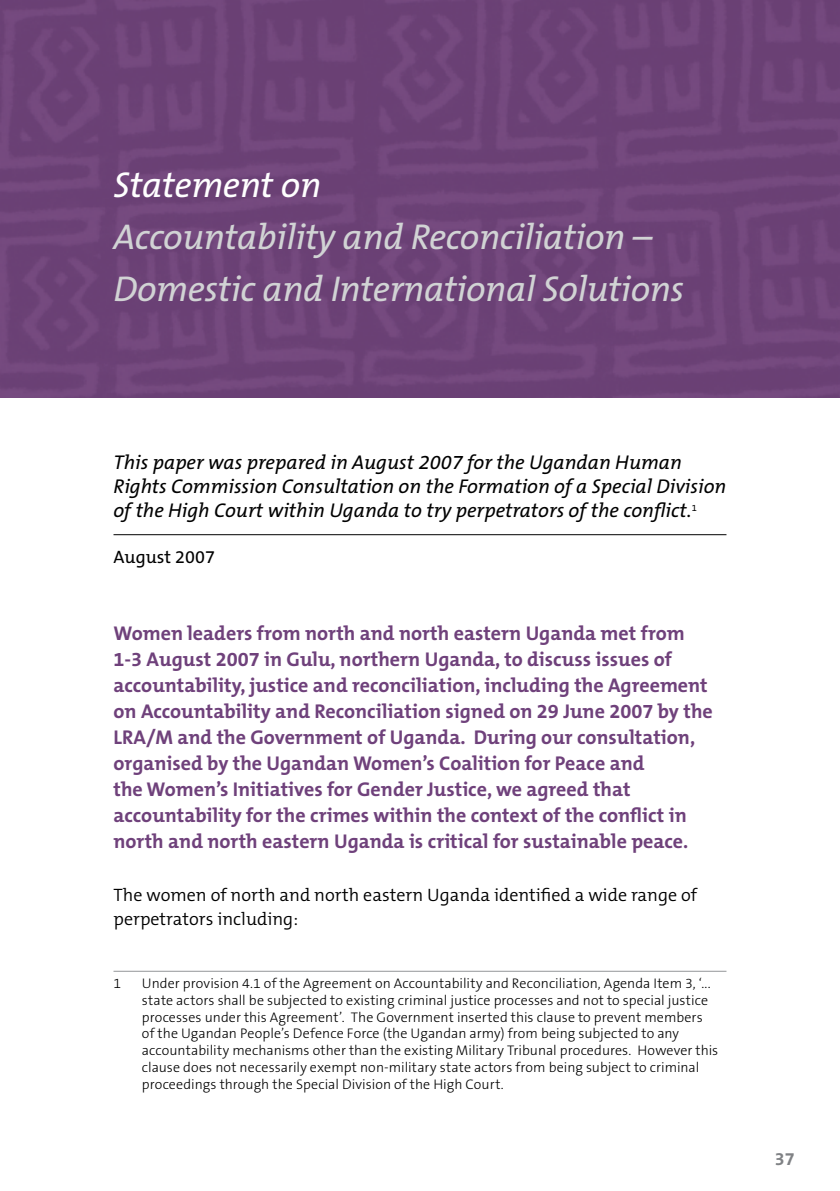
<style>
.page{position:relative;width:840px;height:1191px;background:#fff}
.page>*{position:absolute;margin:0;border:0;box-sizing:border-box;transform-origin:0 0}
.t1{font:italic 36px/52px "The Mix B5 Plain";letter-spacing:-.01em;color:#d1d3d4}
.t2{font:italic 36px "The Mix B5 Plain";letter-spacing:-.01em;color:#fff}
.t3{font:700 20px/26px "The Mix B7";color:#6f417b}
.t4{font:italic 20px/24px "The Mix B5 Plain";color:#000}
.t5{font:300 18px/24px "The Mix B4";color:#000}
.t6{font:18px "The Mix B5 Plain";color:#000}
.t7{font:700 18px "The Mix B7";color:#808285}
.t8{font:300 14px/16.8px "The Sans B3";letter-spacing:.005em;color:#000}
</style>
<div class="page">
<img style="left:0;top:0;width:839px;height:397px">
<hr style="left:113px;top:534px;width:613px;height:1px;background:#000">
<hr style="left:113px;top:971px;width:613px;height:1px;background:#939598">
<h1 class="t2" style="left:113px;top:166px;width:209px">Statement on</h1>
<h1 class="t1" style="left:113px;top:212px;width:572px">Accountability and Reconciliation –<br>Domestic and International Solutions</h1>
<h2 class="t4" style="left:113px;top:450px;width:614px">This paper was prepared in August 2007 for the Ugandan Human<br>Rights Commission Consultation on the Formation of a Special Division of the High Court within Uganda to try perpetrators of the conflict.<sup>1</sup></h2>
<p class="t6" style="left:113px;top:548px;width:103px">August 2007</p>
<p class="t3" style="left:113px;top:621px;width:600px">Women leaders from north and north eastern Uganda met from 1-3 August 2007 in Gulu, northern Uganda, to discuss issues of accountability, justice and reconciliation, including the Agreement on Accountability and Reconciliation signed on 29 June 2007 by the LRA/M and the Government of Uganda. During our consultation, organised by the Ugandan Women’s Coalition for Peace and<br>the Women’s Initiatives for Gender Justice, we agreed that accountability for the crimes within the context of the conflict in north and north eastern Uganda is critical for sustainable peace.</p>
<p class="t5" style="left:113px;top:883px;width:584px">The women of north and north eastern Uganda identified a wide range of perpetrators including:</p>
<p class="t8" style="left:113px;top:975px;width:9px">1</p>
<p class="t8" style="left:142px;top:975px;width:577px">Under provision 4.1 of the Agreement on Accountability and Reconciliation, Agenda Item 3, ‘... state actors shall be subjected to existing criminal justice processes and not to special justice processes under this Agreement’. The Government inserted this clause to prevent members of the Ugandan People’s Defence Force (the Ugandan army) from being subjected to any accountability mechanisms other than the existing Military Tribunal procedures. However this clause does not necessarily exempt non-military state actors from being subject to criminal proceedings through the Special Division of the High Court.</p>
<p class="t7" style="left:774px;top:1149px;width:21px">37</p>
</div>
